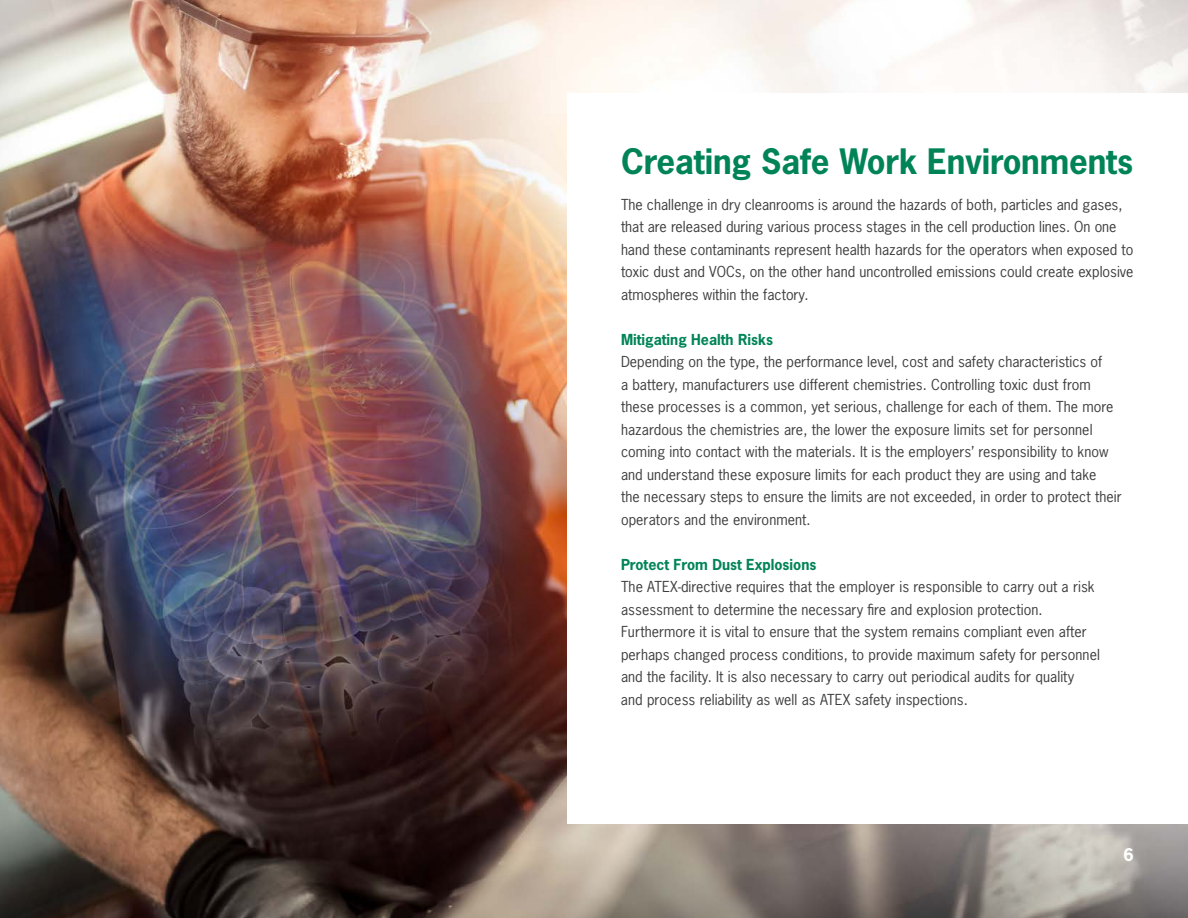
<style>
.page{position:relative;width:1188px;height:918px;background:#fff}
.page>*{position:absolute;margin:0;border:0;box-sizing:border-box;transform-origin:0 0}
.Heading{font:700 33px "News Gothic Std";letter-spacing:-.005em;color:#008457}
.Intro{font:700 16.5px "News Gothic Std";color:#fff}
.Paragraphs{font:14.25px/22.5px "News Gothic Std";letter-spacing:.005em;color:#3e3e3f}
.Paragraphs-2{font:700 14.25px "News Gothic Std";color:#008457}
</style>
<div class="page">
<img style="left:0;top:0;width:1188px;height:918px">
<div style="left:567px;top:94px;width:621px;height:730px;background:#fff"></div>
<p class="Heading" style="left:621px;top:139px;width:514px">Creating Safe Work Environments</p>
<p class="Paragraphs" style="left:621px;top:193px;width:514px">The challenge in dry cleanrooms is around the hazards of both, particles and gases, that are released during various process stages in the cell production lines. On one hand these contaminants represent health hazards for the operators when exposed to toxic dust and VOCs, on the other hand uncontrolled emissions could create explosive atmospheres within the factory.</p>
<p class="Paragraphs-2" style="left:621px;top:330px;width:153px">Mitigating Health Risks</p>
<p class="Paragraphs" style="left:621px;top:350px;width:502px">Depending on the type, the performance level, cost and safety characteristics of<br>a battery, manufacturers use different chemistries. Controlling toxic dust from these processes is a common, yet serious, challenge for each of them. The more hazardous the chemistries are, the lower the exposure limits set for personnel coming into contact with the materials. It is the employers’ responsibility to know and understand these exposure limits for each product they are using and take<br>the necessary steps to ensure the limits are not exceeded, in order to protect their operators and the environment.</p>
<p class="Paragraphs-2" style="left:621px;top:555px;width:197px">Protect From Dust Explosions</p>
<p class="Paragraphs" style="left:621px;top:575px;width:480px">The ATEX-directive requires that the employer is responsible to carry out a risk assessment to determine the necessary fire and explosion protection.<br>Furthermore it is vital to ensure that the system remains compliant even after perhaps changed process conditions, to provide maximum safety for personnel and the facility. It is also necessary to carry out periodical audits for quality<br>and process reliability as well as ATEX safety inspections.</p>
<p class="Intro" style="left:1123px;top:844px;width:12px">6</p>
</div>
